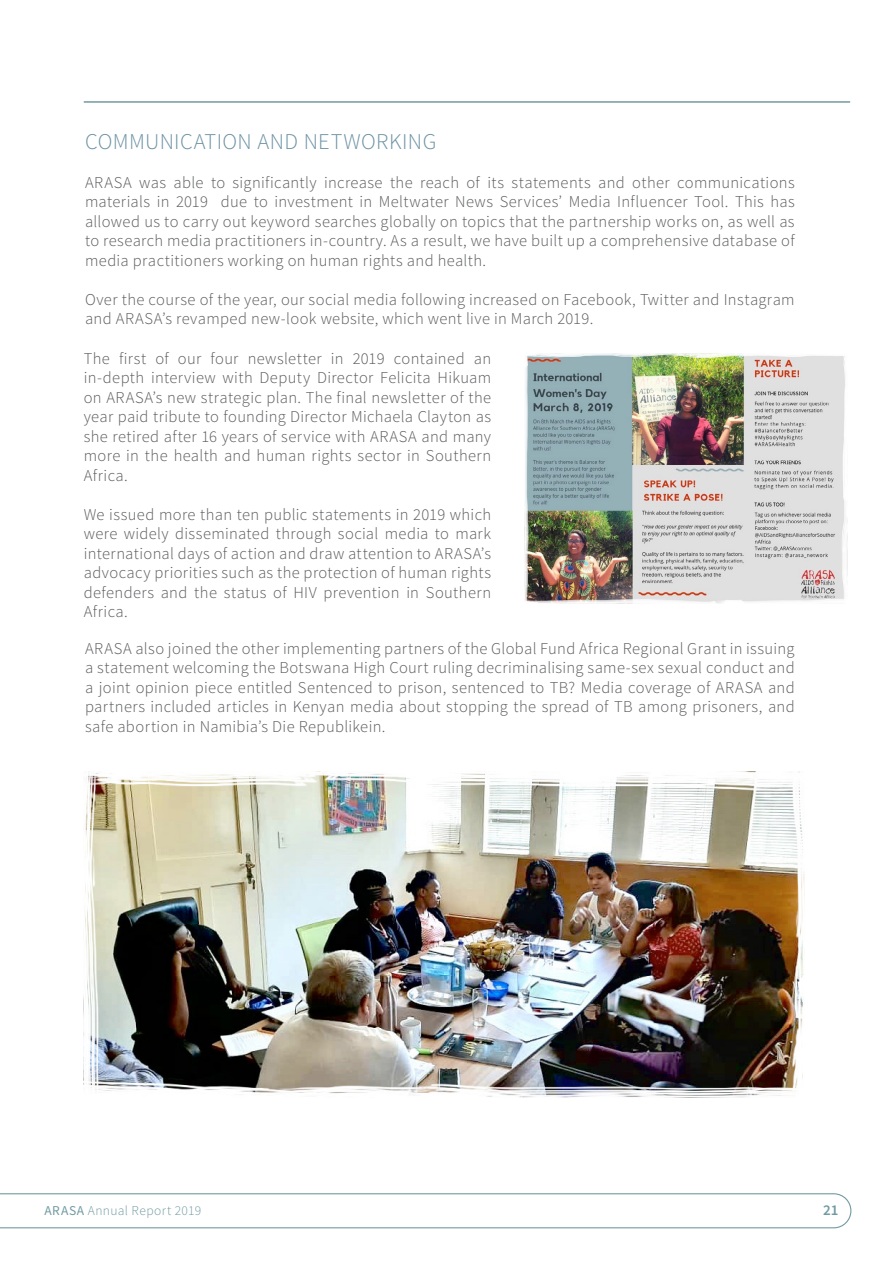
<style>
.page{position:relative;width:893px;height:1263px;background:#fff}
.page>*{position:absolute;margin:0;border:0;box-sizing:border-box;transform-origin:0 0}
.t1{font:300 22.5px "Source Sans Pro";letter-spacing:.015em;color:#6c91a3}
.t2{font:300 16.5px/19.5px "Source Sans Pro";letter-spacing:.02em;color:#58595b;text-align:justify}
.t3{font:600 15px "Source Sans Pro";color:#719aa2}
.t4{font:300 13.5px "Source Sans Pro";letter-spacing:.025em;color:#719aa2}
.s1{font-weight:400}
</style>
<div class="page">
<svg style="left:0;top:1193px;width:852px;height:36px"></svg>
<hr style="left:84px;top:101px;width:766px;height:2px;background:#719aa2">
<img style="left:524px;top:353px;width:324px;height:250px">
<img style="left:85px;top:772px;width:720px;height:326px">
<p class="t1" style="left:85px;top:128px;width:353px">COMMUNICATION AND NETWORKING</p>
<p class="t2" style="left:85px;top:173px;width:711px">ARASA was able to significantly increase the reach of its statements and other communications materials in 2019 due to investment in Meltwater News Services’ Media Influencer Tool. This has allowed us to carry out keyword searches globally on topics that the partnership works on, as well as to research media practitioners in-country. As a result, we have built up a comprehensive database of media practitioners working on human rights and health.</p>
<p class="t2" style="left:85px;top:290px;width:711px">Over the course of the year, our social media following increased on Facebook, Twitter and Instagram and ARASA’s revamped new-look website, which went live in March 2019.</p>
<p class="t2" style="left:84px;top:348px;width:409px">The first of our four newsletter in 2019 contained an</p>
<p class="t2" style="left:84px;top:368px;width:409px">in-depth interview with Deputy Director Felicita Hikuam on ARASA’s new strategic plan. The final newsletter of the year paid tribute to founding Director Michaela Clayton as she retired after 16 years of service with ARASA and many more in the health and human rights sector in Southern Africa.</p>
<p class="t2" style="left:84px;top:504px;width:409px">We issued more than ten public statements in 2019 which were widely disseminated through social media to mark international days of action and draw attention to ARASA’s advocacy priorities such as the protection of human rights defenders and the status of HIV prevention in Southern Africa.</p>
<p class="t2" style="left:85px;top:639px;width:711px">ARASA also joined the other implementing partners of the Global Fund Africa Regional Grant in issuing a statement welcoming the Botswana High Court ruling decriminalising same-sex sexual conduct and a joint opinion piece entitled Sentenced to prison, sentenced to TB? Media coverage of ARASA and partners included articles in Kenyan media about stopping the spread of TB among prisoners, and safe abortion in Namibia’s Die Republikein.</p>
<p class="t4" style="left:44px;top:1202px;width:159px"><span class="s1">ARASA</span> Annual Report 2019</p>
<p class="t3" style="left:823px;top:1201px;width:17px">21</p>
</div>
